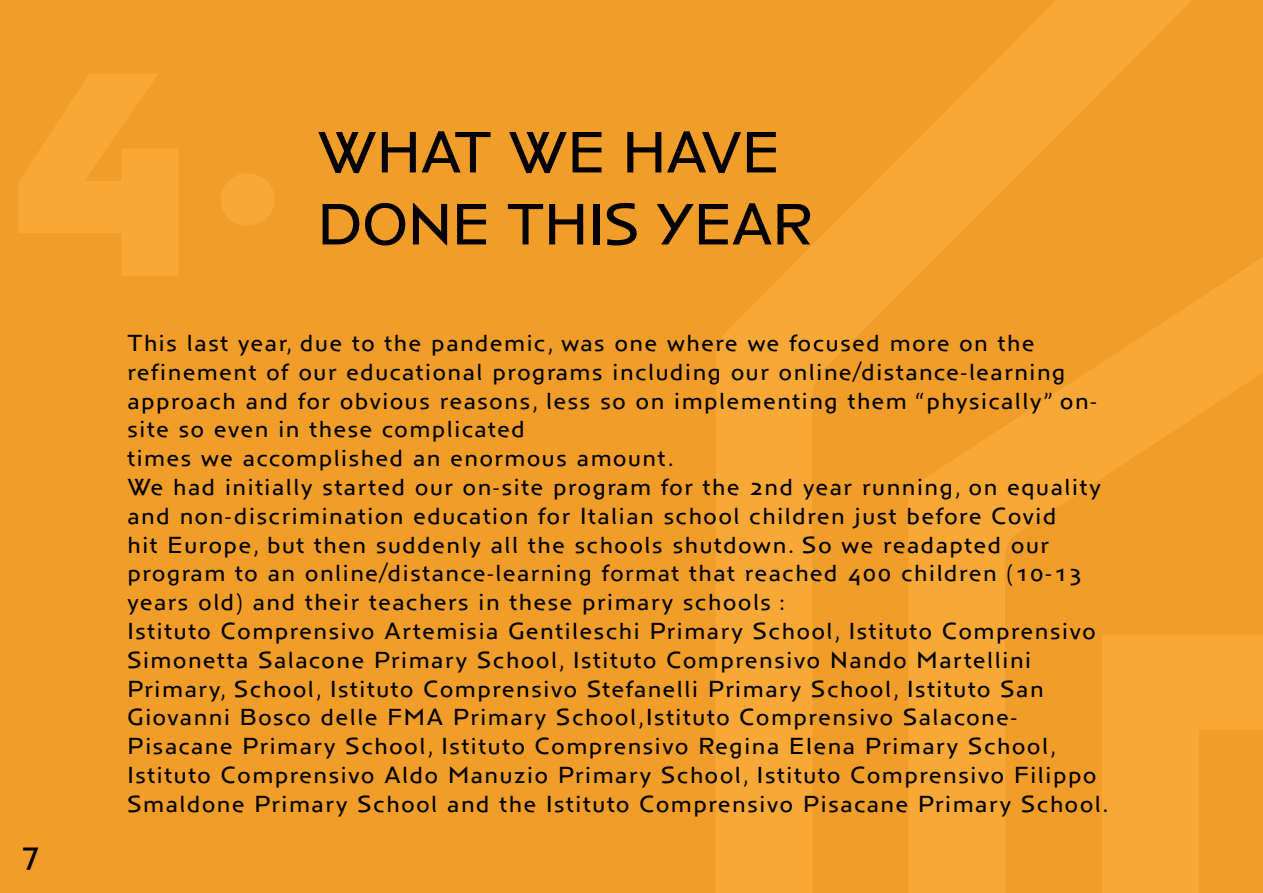
<style>
.page{position:relative;width:1263px;height:893px;background:#f19d29}
.page>*{position:absolute;margin:0;border:0;box-sizing:border-box;transform-origin:0 0}
.t1{font:60px/72px "Anisette Std Petite";color:#000}
.t2{font:33px "Anisette Std Petite";color:#000}
.t3{font:24px/28.8px "Anisette Std Petite";letter-spacing:.07em;color:#000}
</style>
<div class="page">
<svg style="left:716px;top:0;width:476px;height:893px"></svg>
<svg style="left:908px;top:254px;width:355px;height:639px"></svg>
<svg style="left:1102px;top:635px;width:161px;height:258px"></svg>
<h2 class="t2" style="left:21px;top:835px;width:20px">7</h2>
<p class="t1" style="left:318px;top:117px;width:497px">WHAT WE HAVE<br>DONE THIS YEAR</p>
<p class="t3" style="left:127px;top:329px;width:971px">This last year, due to the pandemic, was one where we focused more on the refinement of our educational programs including our online/distance-learning approach and for obvious reasons, less so on implementing them “physically” on&shy;site so even in these complicated</p>
<p class="t3" style="left:127px;top:444px;width:548px">times we accomplished an enormous amount.</p>
<p class="t3" style="left:127px;top:473px;width:975px">We had initially started our on-site program for the 2nd year running, on equality and non-discrimination education for Italian school children just before Covid<br>hit Europe, but then suddenly all the schools shutdown. So we readapted our program to an online/distance-learning format that reached 400 children (10-13 years old) and their teachers in these primary schools :</p>
<p class="t3" style="left:127px;top:617px;width:983px">Istituto Comprensivo Artemisia Gentileschi Primary School, Istituto Comprensivo Simonetta Salacone Primary School, Istituto Comprensivo Nando Martellini Primary, School, Istituto Comprensivo Stefanelli Primary School, Istituto San Giovanni Bosco delle FMA Primary School,Istituto Comprensivo Salacone-Pisacane Primary School, Istituto Comprensivo Regina Elena Primary School, Istituto Comprensivo Aldo Manuzio Primary School, Istituto Comprensivo Filippo Smaldone Primary School and the Istituto Comprensivo Pisacane Primary School.</p>
</div>
